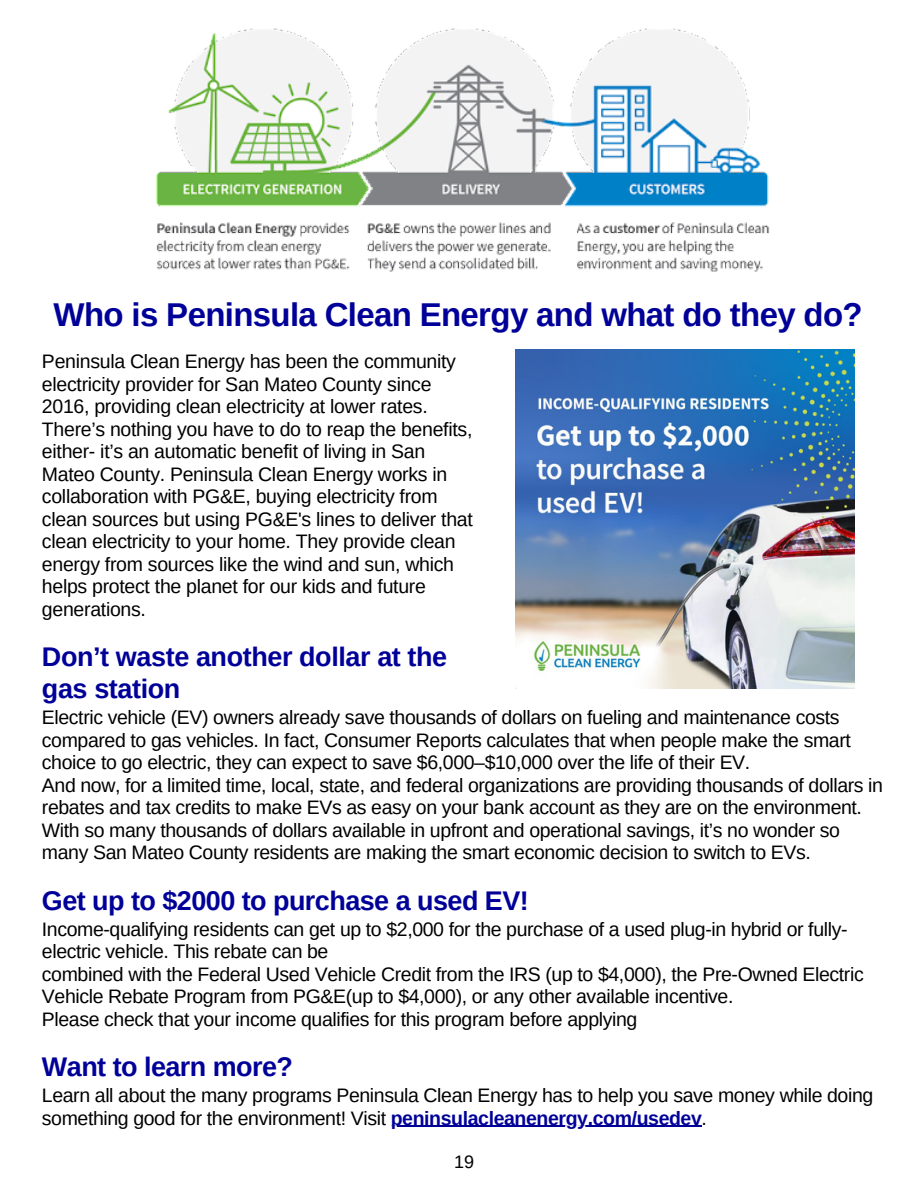
<style>
.page{position:relative;width:918px;height:1188px;background:#fff}
.page>*{position:absolute;margin:0;border:0;box-sizing:border-box;transform-origin:0 0}
.t1{font:700 33px "Arimo";letter-spacing:-.02em;color:#009}
.t2{font:700 27px/31.5px "Arimo";letter-spacing:-.02em;color:#009}
.t3{font:19.5px/22.5px "Arimo";letter-spacing:-.02em;color:#000}
.t4{font:18px "Arimo";color:#000}
.s1{font-weight:700;color:#009}
</style>
<div class="page">
<img style="left:516px;top:350px;width:338px;height:338px">
<img style="left:156px;top:28px;width:614px;height:244px">
<hr style="left:391px;top:1126px;width:311px;height:1px;background:#009">
<p class="t1" style="left:54px;top:296px;width:811px">Who is Peninsula Clean Energy and what do they do?</p>
<p class="t3" style="left:42px;top:350px;width:432px">Peninsula Clean Energy has been the community electricity provider for San Mateo County since 2016, providing clean electricity at lower rates.<br>There’s nothing you have to do to reap the benefits, either- it’s an automatic benefit of living in San Mateo County. Peninsula Clean Energy works in collaboration with PG&amp;E, buying electricity from clean sources but using PG&amp;E's lines to deliver that clean electricity to your home. They provide clean energy from sources like the wind and sun, which helps protect the planet for our kids and future generations.</p>
<h2 class="t2" style="left:42px;top:641px;width:407px">Don’t waste another dollar at the gas station</h2>
<p class="t3" style="left:42px;top:706px;width:810px">Electric vehicle (EV) owners already save thousands of dollars on fueling and maintenance costs compared to gas vehicles. In fact, Consumer Reports calculates that when people make the smart choice to go electric, they can expect to save $6,000–$10,000 over the life of their EV.</p>
<p class="t3" style="left:42px;top:774px;width:843px">And now, for a limited time, local, state, and federal organizations are providing thousands of dollars in rebates and tax credits to make EVs as easy on your bank account as they are on the environment.<br>With so many thousands of dollars available in upfront and operational savings, it’s no wonder so many San Mateo County residents are making the smart economic decision to switch to EVs.</p>
<p class="t2" style="left:42px;top:885px;width:488px">Get up to $2000 to purchase a used EV!</p>
<p class="t3" style="left:42px;top:918px;width:807px">Income-qualifying residents can get up to $2,000 for the purchase of a used plug-in hybrid or fully&shy;electric vehicle. This rebate can be</p>
<p class="t3" style="left:42px;top:963px;width:823px">combined with the Federal Used Vehicle Credit from the IRS (up to $4,000), the Pre-Owned Electric<br>Vehicle Rebate Program from PG&amp;E(up to $4,000), or any other available incentive.</p>
<p class="t3" style="left:42px;top:1008px;width:597px">Please check that your income qualifies for this program before applying</p>
<p class="t2" style="left:42px;top:1051px;width:253px">Want to learn more?</p>
<p class="t3" style="left:42px;top:1084px;width:833px">Learn all about the many programs Peninsula Clean Energy has to help you save money while doing something good for the environment! Visit <span class="s1">peninsulacleanenergy.com/usedev</span>.</p>
<p class="t4" style="left:454px;top:1152px;width:22px">19</p>
</div>
